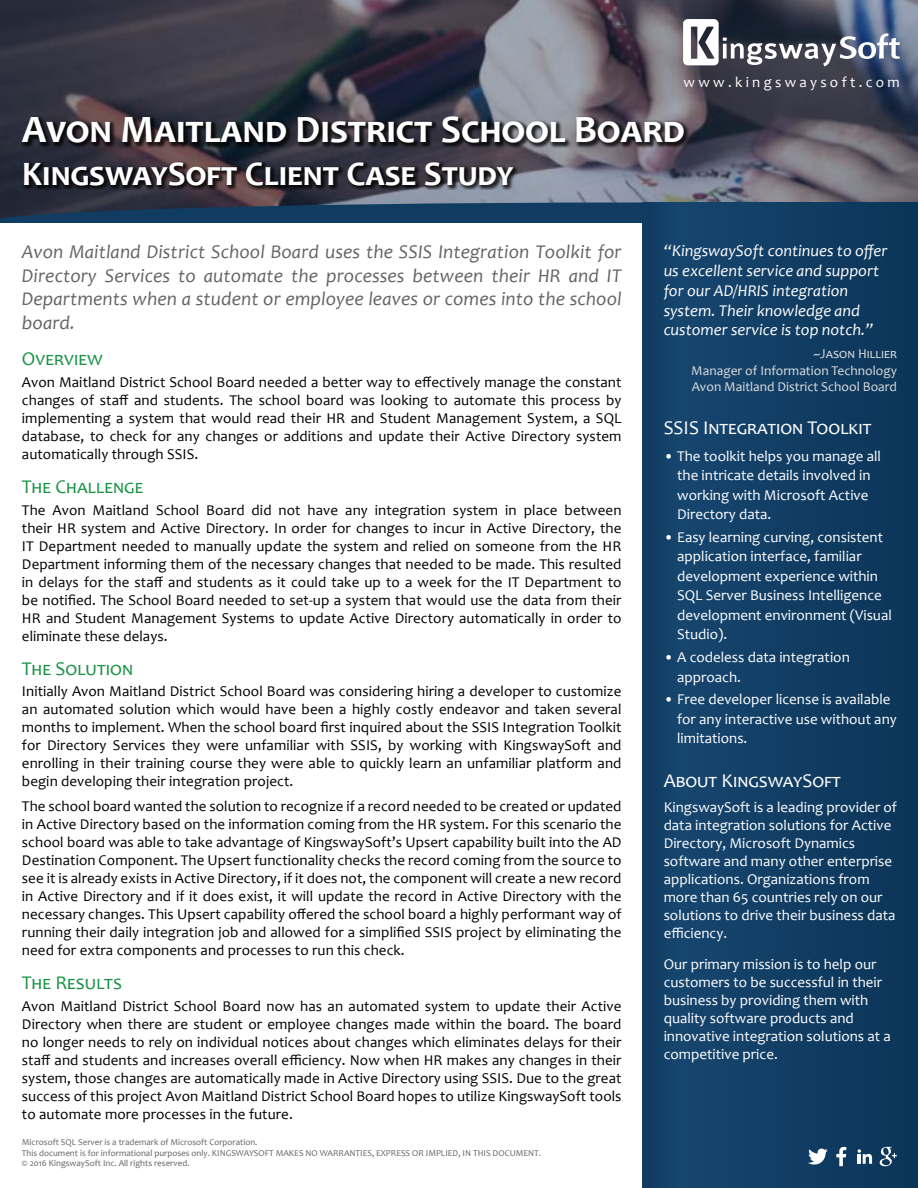
<style>
.page{position:relative;width:918px;height:1188px;background:#fff}
.page>*{position:absolute;margin:0;border:0;box-sizing:border-box;transform-origin:0 0}
.t1{font:700 39px "Candara";color:#fff}
.t2{font:700 34.5px "Candara";color:#fff}
.t3{font:italic 19.5px/23.4px "Candara";letter-spacing:.005em;color:#636466;text-align:justify}
.t4{font:19.5px "Candara";letter-spacing:.005em;color:#1a9246}
.t5{font:19.5px "Candara";color:#fff}
.t6{font:italic 16.5px/19.8px "Candara";color:#fff}
.t7{font:15px/18px "Candara";letter-spacing:.005em;color:#000;text-align:justify}
.t8{font:15px/18px "Candara";color:#fff}
.t9{font:15px "Candara";letter-spacing:.22em;color:#fff}
.t10{font:13.5px/16.2px "Candara";color:#dcddde;text-align:justify}
.t11{font:9px/10.5px "Candara";color:#636466}
</style>
<div class="page">
<img style="left:0;top:0;width:918px;height:203px">
<svg style="left:0;top:203px;width:643px;height:20px;background:#173a5c"></svg>
<div style="left:643px;top:203px;width:275px;height:985px;background:#113d64"></div>
<div style="left:22px;top:161px;width:497px;height:29px;background:#000;opacity:.75"></div>
<svg style="left:684px;top:19px;width:216px;height:47px"></svg>
<svg style="left:808px;top:1148px;width:20px;height:17px"></svg>
<svg style="left:836px;top:1147px;width:10px;height:19px"></svg>
<svg style="left:879px;top:1147px;width:18px;height:20px"></svg>
<svg style="left:858px;top:1149px;width:14px;height:15px"></svg>
<div style="left:21px;top:116px;width:669px;height:33px;background:#000;opacity:.75"></div>
<p class="t9" style="left:684px;top:72px;width:218px">www.kingswaysoft.com</p>
<h1 class="t1" style="left:22px;top:105px;width:664px">Avon Maitland District School Board</h1>
<h2 class="t2" style="left:22px;top:153px;width:493px">KingswaySoft Client Case Study</h2>
<h3 class="t3" style="left:22px;top:240px;width:601px">Avon Maitland District School Board uses the SSIS Integration Toolkit for Directory Services to automate the processes between their HR and IT Departments when a student or employee leaves or comes into the school board.</h3>
<h3 class="t4" style="left:22px;top:347px;width:82px">Overview</h3>
<p class="t7" style="left:22px;top:373px;width:601px">Avon Maitland District School Board needed a better way to effectively manage the constant changes of staff and students. The school board was looking to automate this process by implementing a system that would read their HR and Student Management System, a SQL database, to check for any changes or additions and update their Active Directory system automatically through SSIS.</p>
<h3 class="t4" style="left:22px;top:475px;width:123px">The Challenge</h3>
<p class="t7" style="left:22px;top:501px;width:601px">The Avon Maitland School Board did not have any integration system in place between their HR system and Active Directory. In order for changes to incur in Active Directory, the IT Department needed to manually update the system and relied on someone from the HR Department informing them of the necessary changes that needed to be made. This resulted in delays for the staff and students as it could take up to a week for the IT Department to be notified. The School Board needed to set-up a system that would use the data from their HR and Student Management Systems to update Active Directory automatically in order to eliminate these delays.</p>
<h3 class="t4" style="left:22px;top:656px;width:113px">The Solution</h3>
<p class="t7" style="left:22px;top:682px;width:601px">Initially Avon Maitland District School Board was considering hiring a developer to customize an automated solution which would have been a highly costly endeavor and taken several months to implement. When the school board first inquired about the SSIS Integration Toolkit for Directory Services they were unfamiliar with SSIS, by working with KingswaySoft and enrolling in their training course they were able to quickly learn an unfamiliar platform and begin developing their integration project.</p>
<p class="t7" style="left:22px;top:797px;width:601px">The school board wanted the solution to recognize if a record needed to be created or updated in Active Directory based on the information coming from the HR system. For this scenario the school board was able to take advantage of KingswaySoft’s Upsert capability built into the AD Destination Component. The Upsert functionality checks the record coming from the source to see it is already exists in Active Directory, if it does not, the component will create a new record in Active Directory and if it does exist, it will update the record in Active Directory with the necessary changes. This Upsert capability offered the school board a highly performant way of running their daily integration job and allowed for a simplified SSIS project by eliminating the need for extra components and processes to run this check.</p>
<h3 class="t4" style="left:22px;top:971px;width:101px">The Results</h3>
<p class="t7" style="left:22px;top:997px;width:601px">Avon Maitland District School Board now has an automated system to update their Active Directory when there are student or employee changes made within the board. The board no longer needs to rely on individual notices about changes which eliminates delays for their staff and students and increases overall efficiency. Now when HR makes any changes in their system, those changes are automatically made in Active Directory using SSIS. Due to the great success of this project Avon Maitland District School Board hopes to utilize KingswaySoft tools to automate more processes in the future.</p>
<p class="t11" style="left:22px;top:1137px;width:521px">Microsoft SQL Server is a trademark of Microsoft Corporation.<br>This document is for informational purposes only. KINGSWAYSOFT MAKES NO WARRANTIES, EXPRESS OR IMPLIED, IN THIS DOCUMENT. © 2016 KingswaySoft Inc. All rights reserved.</p>
<p class="t6" style="left:664px;top:241px;width:225px">“KingswaySoft continues to offer us excellent service and support for our AD/HRIS integration system. Their knowledge and customer service is top notch.”</p>
<p class="t10" style="left:691px;top:346px;width:207px;text-indent:122px">~Jason Hillier Manager of Information Technology Avon Maitland District School Board</p>
<h3 class="t5" style="left:664px;top:416px;width:208px">SSIS Integration Toolkit</h3>
<p class="t8" style="left:677px;top:446px;width:205px;line-height:19.5px;text-indent:-14px">• The toolkit helps you manage all the intricate details involved in working with Microsoft Active<br>Directory data.</p>
<p class="t8" style="left:677px;top:527px;width:216px;line-height:19.5px;text-indent:-14px">• Easy learning curving, consistent application interface, familiar development experience within<br>SQL Server Business Intelligence development environment (Visual<br>Studio).</p>
<p class="t8" style="left:677px;top:647px;width:174px;line-height:19.5px;text-indent:-14px">• A codeless data integration approach.</p>
<p class="t8" style="left:677px;top:690px;width:221px;line-height:19.5px;text-indent:-14px">• Free developer license is available for any interactive use without any limitations.</p>
<h3 class="t5" style="left:664px;top:768px;width:177px">About KingswaySoft</h3>
<p class="t8" style="left:664px;top:798px;width:235px">KingswaySoft is a leading provider of data integration solutions for Active Directory, Microsoft Dynamics software and many other enterprise applications. Organizations from more than 65 countries rely on our solutions to drive their business data efficiency.</p>
<p class="t8" style="left:664px;top:955px;width:229px">Our primary mission is to help our customers to be successful in their business by providing them with quality software products and innovative integration solutions at a competitive price.</p>
</div>
